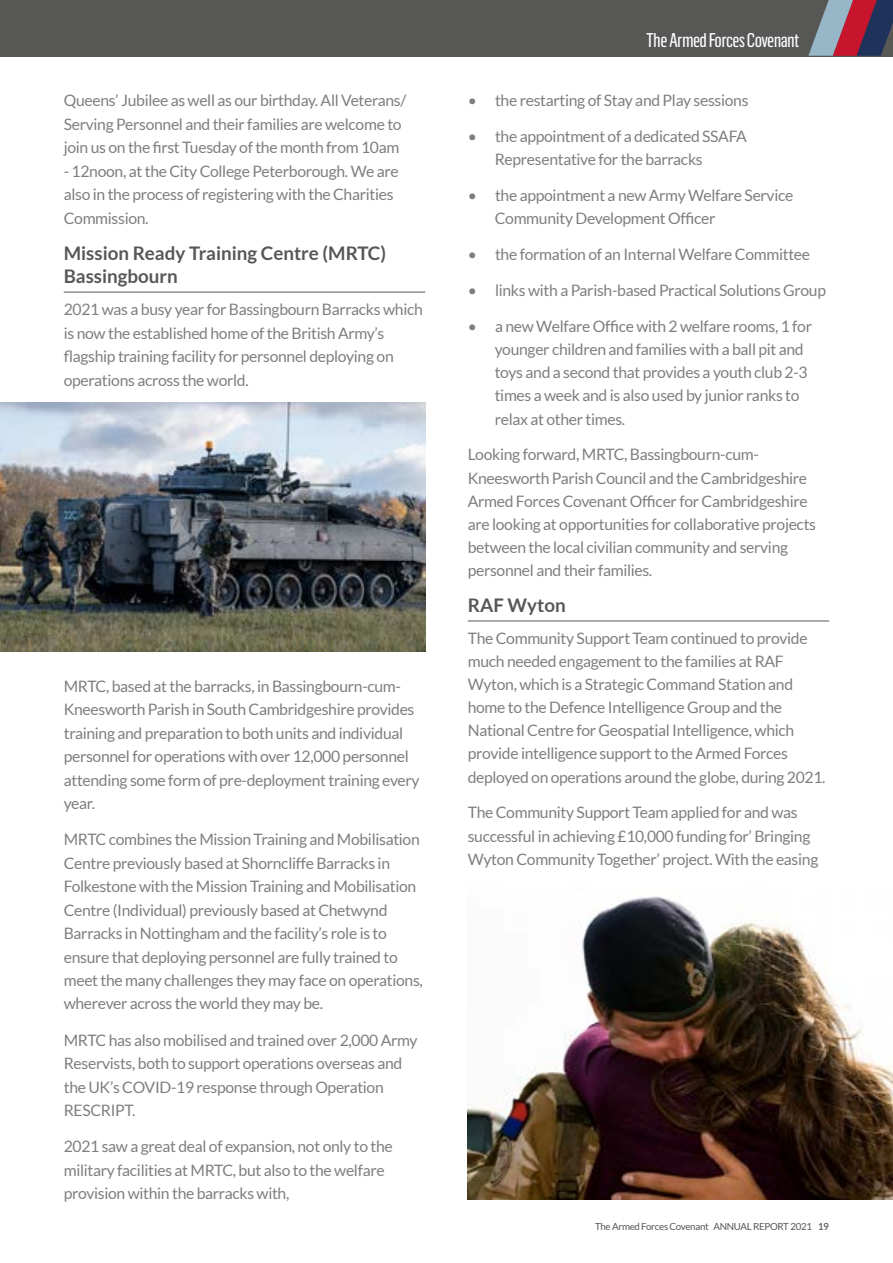
<style>
.page{position:relative;width:893px;height:1263px;background:#fff}
.page>*{position:absolute;margin:0;border:0;box-sizing:border-box;transform-origin:0 0}
.t1{font:19.5px "Flama Condensed Basic";letter-spacing:-.03em;color:#fff}
.t2{font:700 18.75px/23.4px "Lato";color:#575756}
.t3{font:15.75px/23.4px "Lato";letter-spacing:-.02em;color:#7e7e7d}
.t4{font:9.75px "Lato";letter-spacing:-.03em;color:#575756}
.s1{font-weight:600}
</style>
<div class="page">
<hr style="left:64px;top:292px;width:361px;height:1px;background:#575756">
<hr style="left:468px;top:621px;width:361px;height:1px;background:#575756">
<img style="left:468px;top:896px;width:425px;height:303px">
<img style="left:0;top:402px;width:425px;height:250px">
<div style="left:0;top:0;width:893px;height:57px;background:#575756"></div>
<svg style="left:808px;top:0;width:85px;height:56px"></svg>
<p class="t3" style="left:64px;top:89px;width:344px">Queens’ Jubilee as well as our birthday. All Veterans/<br>Serving Personnel and their families are welcome to join us on the first Tuesday of the month from 10am</p>
<p class="t3" style="left:64px;top:159px;width:336px">- 12noon, at the City College Peterborough. We are also in the process of registering with the Charities<br>Commission.</p>
<p class="t2" style="left:64px;top:241px;width:324px">Mission Ready Training Centre (MRTC)<br>Bassingbourn</p>
<p class="t3" style="left:64px;top:298px;width:361px">2021 was a busy year for Bassingbourn Barracks which is now the established home of the British Army’s flagship training facility for personnel deploying on operations across the world.</p>
<p class="t3" style="left:64px;top:674px;width:357px">MRTC, based at the barracks, in Bassingbourn-cum-Kneesworth Parish in South Cambridgeshire provides training and preparation to both units and individual personnel for operations with over 12,000 personnel attending some form of pre-deployment training every year.</p>
<p class="t3" style="left:64px;top:828px;width:361px">MRTC combines the Mission Training and Mobilisation Centre previously based at Shorncliffe Barracks in Folkestone with the Mission Training and Mobilisation Centre (Individual) previously based at Chetwynd Barracks in Nottingham and the facility’s role is to ensure that deploying personnel are fully trained to meet the many challenges they may face on operations, wherever across the world they may be.</p>
<p class="t3" style="left:64px;top:1028px;width:355px">MRTC has also mobilised and trained over 2,000 Army Reservists, both to support operations overseas and the UK’s COVID-19 response through Operation RESCRIPT.</p>
<p class="t3" style="left:64px;top:1135px;width:330px">2021 saw a great deal of expansion, not only to the military facilities at MRTC, but also to the welfare provision within the barracks with,</p>
<p class="t1" style="left:646px;top:28px;width:155px">The Armed Forces Covenant</p>
<p class="t3" style="left:468px;top:89px;width:282px">• the restarting of Stay and Play sessions</p>
<p class="t3" style="left:495px;top:125px;width:254px;text-indent:-27px">• the appointment of a dedicated SSAFA<br>Representative for the barracks</p>
<p class="t3" style="left:495px;top:184px;width:300px;text-indent:-27px">• the appointment a new Army Welfare Service<br>Community Development Officer</p>
<p class="t3" style="left:468px;top:243px;width:344px">• the formation of an Internal Welfare Committee</p>
<p class="t3" style="left:468px;top:279px;width:360px">• links with a Parish-based Practical Solutions Group</p>
<p class="t3" style="left:495px;top:315px;width:319px;text-indent:-27px">• a new Welfare Office with 2 welfare rooms, 1 for younger children and families with a ball pit and toys and a second that provides a youth club 2-3 times a week and is also used by junior ranks to relax at other times.</p>
<p class="t3" style="left:468px;top:443px;width:350px">Looking forward, MRTC, Bassingbourn-cum-Kneesworth Parish Council and the Cambridgeshire Armed Forces Covenant Officer for Cambridgeshire are looking at opportunities for collaborative projects between the local civilian community and serving personnel and their families.</p>
<p class="t2" style="left:468px;top:593px;width:99px">RAF Wyton</p>
<p class="t3" style="left:468px;top:626px;width:359px">The Community Support Team continued to provide much needed engagement to the families at RAF Wyton, which is a Strategic Command Station and home to the Defence Intelligence Group and the National Centre for Geospatial Intelligence, which provide intelligence support to the Armed Forces deployed on operations around the globe, during 2021.</p>
<p class="t3" style="left:468px;top:801px;width:352px">The Community Support Team applied for and was successful in achieving £10,000 funding for’ Bringing<br>Wyton Community Together’ project. With the easing</p>
<p class="t4" style="left:595px;top:1221px;width:236px">The Armed Forces Covenant ANNUAL REPORT 2021 <span class="s1">19</span></p>
</div>
